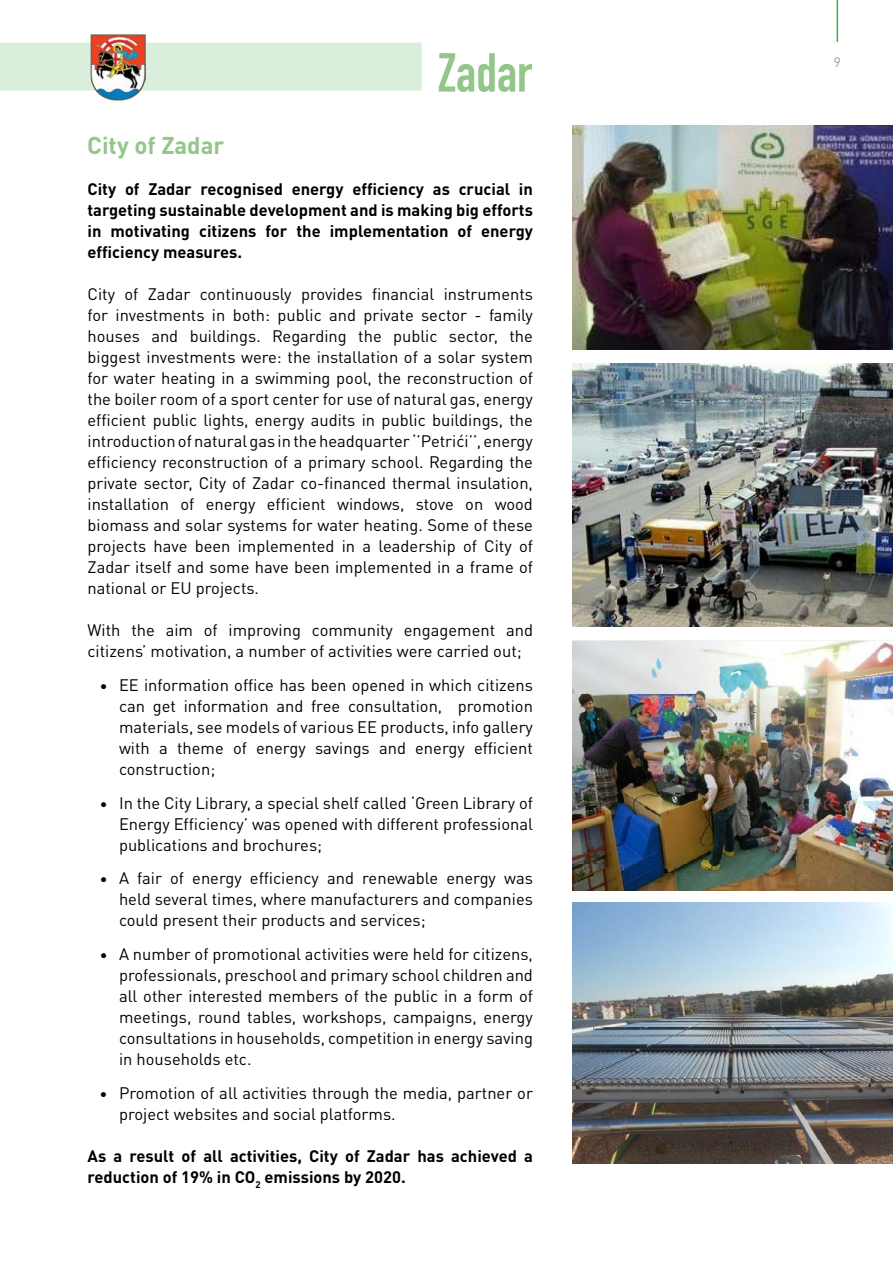
<style>
.page{position:relative;width:893px;height:1263px;background:#fff}
.page>*{position:absolute;margin:0;border:0;box-sizing:border-box;transform-origin:0 0}
.t1{font:700 54px "DIN Condensed";color:#93c789}
.t2{font:700 24px "DIN Pro";color:#93c789}
.t3{font:16.5px/21px "DIN Pro";color:#000;text-align:justify}
.t4{font:700 16.5px/21px "DIN Pro";color:#000;text-align:justify}
.t5{font:13.5px "DIN";color:#939598}
.s1{font-family:"Alwyn OT"}
.s2{font-family:"Alwyn OT";font-weight:700}
</style>
<div class="page">
<hr style="left:837px;top:0;width:1px;height:42px;background:#41ad49">
<div style="left:0;top:43px;width:422px;height:48px;background:#d9eedb"></div>
<img style="left:572px;top:125px;width:321px;height:225px">
<img style="left:572px;top:363px;width:321px;height:264px">
<img style="left:572px;top:640px;width:321px;height:250px">
<img style="left:572px;top:902px;width:321px;height:261px">
<img style="left:91px;top:34px;width:55px;height:67px">
<h2 class="t2" style="left:87px;top:126px;width:139px">City of Zadar</h2>
<h1 class="t1" style="left:438px;top:36px;width:95px">Zadar</h1>
<p class="t4" style="left:88px;top:176px;width:447px">City of Zadar recognised energy efficiency as crucial in targeting sustainable development and is making big efforts in motivating citizens for the implementation of energy efficiency measures.</p>
<p class="t3" style="left:88px;top:282px;width:447px">City of Zadar continuously provides financial instruments for investments in both: public and private sector - family houses and buildings. Regarding the public sector, the biggest investments were: the installation of a solar system for water heating in a swimming pool, the reconstruction of the boiler room of a sport center for use of natural gas, energy efficient public lights, energy audits in public buildings, the introduction of natural gas in the headquarter ‘’Petrići’’, energy efficiency reconstruction of a primary school. Regarding the private sector, City of Zadar co-financed thermal insulation, installation of energy efficient windows, stove on wood biomass and solar systems for water heating. Some of these projects have been implemented in a leadership of City of Zadar itself and some have been implemented in a frame of national or EU projects.</p>
<p class="t3" style="left:88px;top:618px;width:447px">With the aim of improving community engagement and citizens’ motivation, a number of activities were carried out;</p>
<p class="t3" style="left:119px;top:673px;width:415px;text-indent:-20px"><span class="s1">•</span> EE information office has been opened in which citizens can get information and free consultation, promotion materials, see models of various EE products, info gallery with a theme of energy savings and energy efficient construction;</p>
<p class="t3" style="left:119px;top:790px;width:415px;text-indent:-20px"><span class="s1">•</span> In the City Library, a special shelf called ‘Green Library of Energy Efficiency’ was opened with different professional publications and brochures;</p>
<p class="t3" style="left:119px;top:866px;width:415px;text-indent:-20px"><span class="s1">•</span> A fair of energy efficiency and renewable energy was held several times, where manufacturers and companies could present their products and services;</p>
<p class="t3" style="left:119px;top:942px;width:415px;text-indent:-20px"><span class="s1">•</span> A number of promotional activities were held for citizens, professionals, preschool and primary school children and all other interested members of the public in a form of meetings, round tables, workshops, campaigns, energy consultations in households, competition in energy saving in households etc.</p>
<p class="t3" style="left:119px;top:1081px;width:415px;text-indent:-20px"><span class="s2">•</span> Promotion of all activities through the media, partner or project websites and social platforms.</p>
<p class="t4" style="left:88px;top:1143px;width:447px">As a result of all activities, City of Zadar has achieved a reduction of 19% in CO<sub>2</sub> emissions by 2020.</p>
<p class="t5" style="left:834px;top:54px;width:9px">9</p>
</div>
